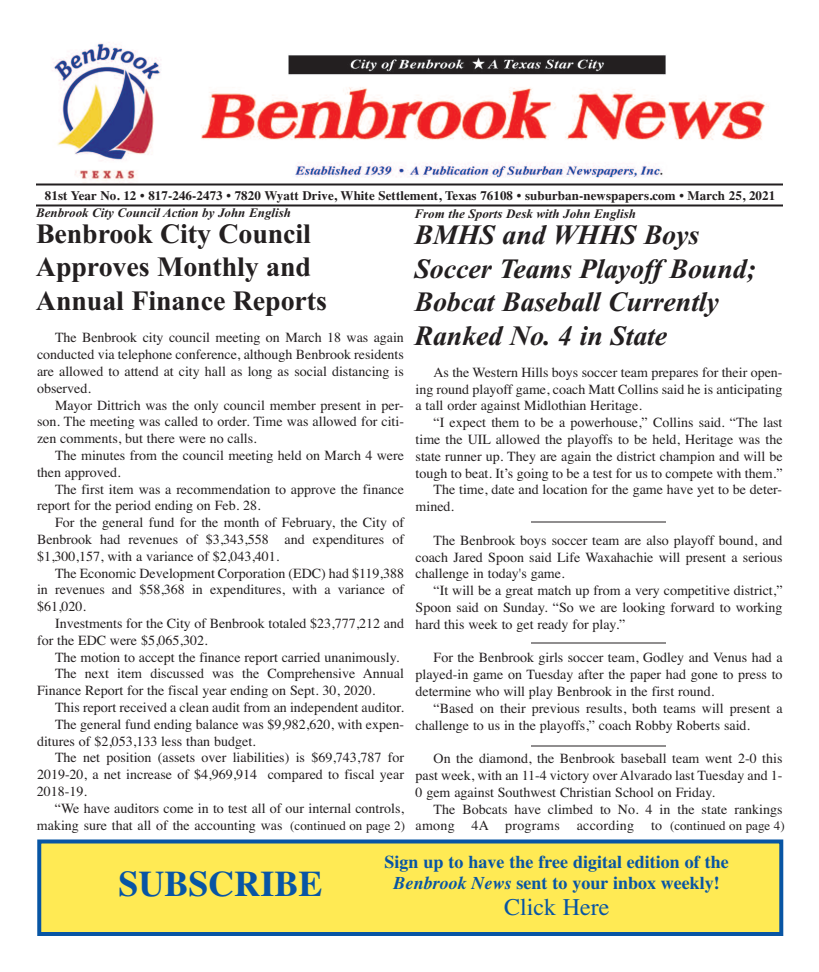
<style>
.page{position:relative;width:819px;height:972px;background:#fff}
.page>*{position:absolute;margin:0;border:0;box-sizing:border-box;transform-origin:0 0}
.t1{font:700 36px "Times";color:#0855a4}
.t2{font:italic 700 28px/33.6px "Times New Roman";letter-spacing:-.005em;color:#231f20}
.t3{font:700 28px/33.6px "Times New Roman";letter-spacing:-.005em;color:#231f20}
.t4{font:24px "Times";color:#0855a4}
.t5{font:700 18px/21.6px "Times";color:#0855a4;text-align:center}
.t6{font:14px/16.8px "Times";color:#231f20;text-align:justify}
.t7{font:700 13px "Times";letter-spacing:.005em;color:#231f20}
.t8{font:italic 700 13px "Times New Roman";color:#231f20}
.t9{font:13px "Times";color:#231f20}
.s1{font-size:14px}
.s2{font-style:italic}
</style>
<div class="page">
<img style="left:36px;top:42px;width:747px;height:142px">
<hr style="left:36px;top:184px;width:747px;height:2px;background:#231f20">
<hr style="left:36px;top:204px;width:747px;height:2px;background:#231f20">
<div style="left:41px;top:843px;width:738px;height:89px;background:#ffea54"></div>
<div style="left:37px;top:839px;width:746px;height:97px;border:4px solid #0855a4"></div>
<hr style="left:531px;top:522px;width:135px;height:1px;background:#231f20">
<hr style="left:531px;top:642px;width:135px;height:2px;background:#231f20">
<hr style="left:531px;top:746px;width:135px;height:1px;background:#231f20">
<p class="t7" style="left:45px;top:188px;width:732px">81st Year No. 12 • 817-246-2473 • 7820 Wyatt Drive, White Settlement, Texas 76108 • suburban-newspapers.com • March 25, 2021</p>
<p class="t8" style="left:36px;top:205px;width:257px">Benbrook City Council Action by John English</p>
<h2 class="t3" style="left:36px;top:216px;width:292px">Benbrook City Council<br>Approves Monthly and<br>Annual Finance Reports</h2>
<p class="t6" style="left:37px;top:329px;width:368px;text-indent:18px">The Benbrook city council meeting on March 18 was again conducted via telephone conference, although Benbrook residents are allowed to attend at city hall as long as social distancing is observed.</p>
<p class="t6" style="left:37px;top:396px;width:369px;text-indent:18px">Mayor Dittrich was the only council member present in per&shy;son. The meeting was called to order. Time was allowed for citi&shy;zen comments, but there were no calls.</p>
<p class="t6" style="left:37px;top:447px;width:369px;text-indent:18px">The minutes from the council meeting held on March 4 were then approved.</p>
<p class="t6" style="left:37px;top:480px;width:369px;text-indent:18px">The first item was a recommendation to approve the finance report for the period ending on Feb. 28.</p>
<p class="t6" style="left:37px;top:514px;width:369px;text-indent:18px">For the general fund for the month of February, the City of Benbrook had revenues of $3,343,558 and expenditures of $1,300,157, with a variance of $2,043,401.</p>
<p class="t6" style="left:37px;top:564px;width:369px;text-indent:18px">The Economic Development Corporation (EDC) had $119,388 in revenues and $58,368 in expenditures, with a variance of $61,020.</p>
<p class="t6" style="left:37px;top:615px;width:368px;text-indent:18px">Investments for the City of Benbrook totaled $23,777,212 and for the EDC were $5,065,302.</p>
<p class="t6" style="left:55px;top:648px;width:346px">The motion to accept the finance report carried unanimously.</p>
<p class="t6" style="left:55px;top:665px;width:351px">The next item discussed was the Comprehensive Annual</p>
<p class="t6" style="left:37px;top:682px;width:340px">Finance Report for the fiscal year ending on Sept. 30, 2020.</p>
<p class="t6" style="left:55px;top:699px;width:350px">This report received a clean audit from an independent auditor.</p>
<p class="t6" style="left:55px;top:716px;width:350px">The general fund ending balance was $9,982,620, with expen-</p>
<p class="t6" style="left:37px;top:732px;width:220px">ditures of $2,053,133 less than budget.</p>
<p class="t6" style="left:55px;top:749px;width:350px">The net position (assets over liabilities) is $69,743,787 for</p>
<p class="t6" style="left:37px;top:766px;width:368px">2019-20, a net increase of $4,969,914 compared to fiscal year</p>
<p class="t6" style="left:37px;top:783px;width:52px">2018-19.</p>
<p class="t6" style="left:55px;top:800px;width:350px">“We have auditors come in to test all of our internal controls,</p>
<p class="t6" style="left:37px;top:816px;width:247px">making sure that all of the accounting was</p>
<p class="t8" style="left:415px;top:206px;width:223px">From the Sports Desk with John English</p>
<h2 class="t2" style="left:415px;top:218px;width:343px">BMHS and WHHS Boys<br>Soccer Teams Playoff Bound;<br>Bobcat Baseball Currently<br>Ranked No. 4 in State</h2>
<p class="t6" style="left:416px;top:364px;width:369px;text-indent:18px">As the Western Hills boys soccer team prepares for their open&shy;ing round playoff game, coach Matt Collins said he is anticipating a tall order against Midlothian Heritage.</p>
<p class="t6" style="left:434px;top:414px;width:351px">“I expect them to be a powerhouse,” Collins said. “The last</p>
<p class="t6" style="left:416px;top:431px;width:369px">time the UIL allowed the playoffs to be held, Heritage was the</p>
<p class="t6" style="left:416px;top:448px;width:369px">state runner up. They are again the district champion and will be</p>
<p class="t6" style="left:416px;top:464px;width:369px">tough to beat. It’s going to be a test for us to compete with them.”</p>
<p class="t6" style="left:434px;top:481px;width:350px">The time, date and location for the game have yet to be deter-</p>
<p class="t6" style="left:416px;top:498px;width:40px">mined.</p>
<p class="t6" style="left:416px;top:532px;width:369px;text-indent:18px">The Benbrook boys soccer team are also playoff bound, and coach Jared Spoon said Life Waxahachie will present a serious challenge in today's game.</p>
<p class="t6" style="left:416px;top:582px;width:369px;text-indent:18px">“It will be a great match up from a very competitive district,” Spoon said on Sunday. “So we are looking forward to working hard this week to get ready for play.”</p>
<p class="t6" style="left:416px;top:649px;width:369px;text-indent:18px">For the Benbrook girls soccer team, Godley and Venus had a played-in game on Tuesday after the paper had gone to press to determine who will play Benbrook in the first round.</p>
<p class="t6" style="left:416px;top:700px;width:369px;text-indent:18px">“Based on their previous results, both teams will present a challenge to us in the playoffs,” coach Robby Roberts said.</p>
<p class="t6" style="left:416px;top:750px;width:368px;text-indent:18px">On the diamond, the Benbrook baseball team went 2-0 this past week, with an 11-4 victory over Alvarado last Tuesday and 1- 0 gem against Southwest Christian School on Friday.</p>
<p class="t6" style="left:434px;top:800px;width:350px">The Bobcats have climbed to No. 4 in the state rankings</p>
<p class="t9" style="left:290px;top:818px;width:496px">(continued on page 2) <span class="s1">among 4A programs according to</span> (continued on page 4)</p>
<h1 class="t1" style="left:118px;top:862px;width:206px">SUBSCRIBE</h1>
<p class="t5" style="left:385px;top:851px;width:346px">Sign up to have the free digital edition of the<br><span class="s2">Benbrook News</span> sent to your inbox weekly!</p>
<h3 class="t4" style="left:504px;top:893px;width:107px">Click Here</h3>
</div>
